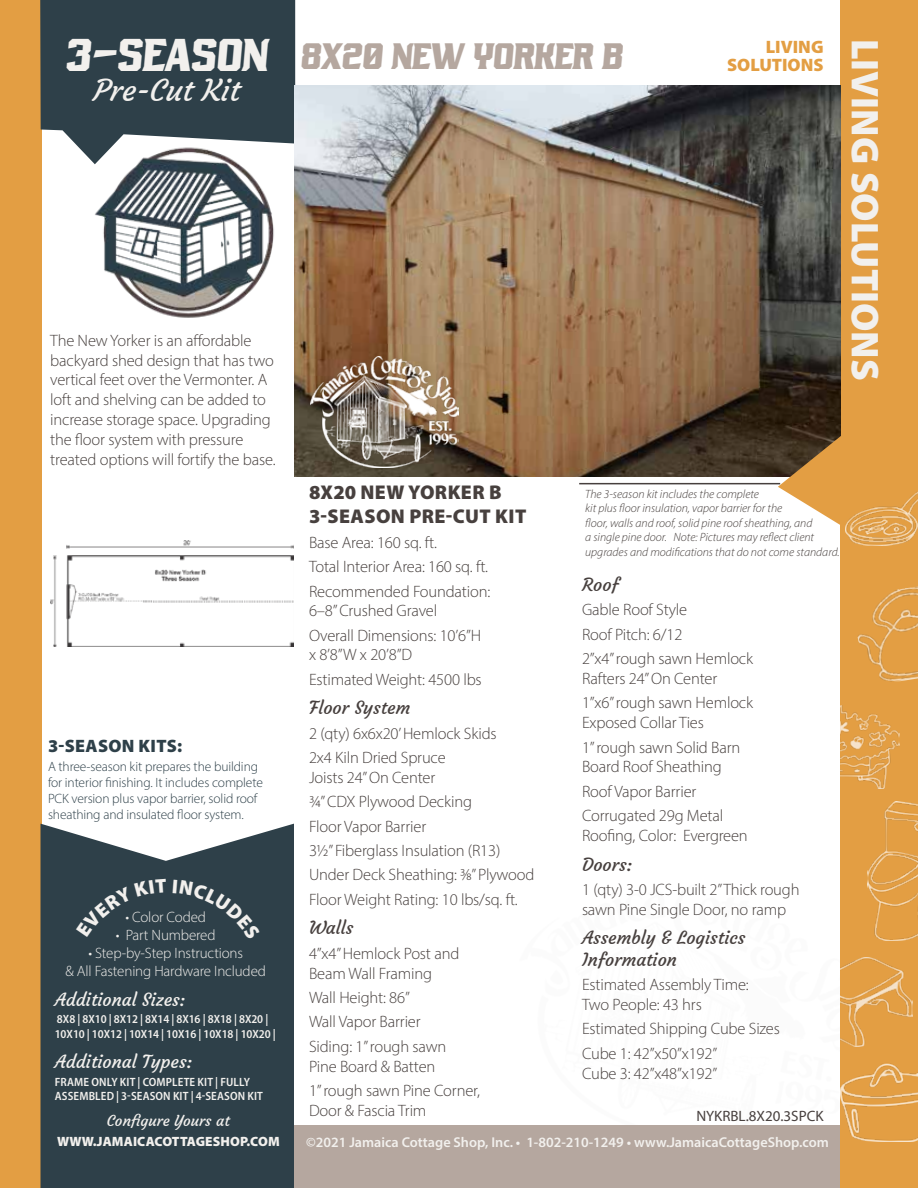
<style>
.page{position:relative;width:918px;height:1188px;background:#fff}
.page>*{position:absolute;margin:0;border:0;box-sizing:border-box;transform-origin:0 0}
.t1{font:45px "Rust";color:#f2f0ed}
.t2{font:900 39px "Myriad Pro";color:#f2f0ed}
.t3{font:36px "Rust";color:#b5a79f}
.t4{font:30px "Courgette";color:#f2f0ed}
.t5{font:900 19.95px/24px "Myriad Pro";letter-spacing:.02em;color:#47403e}
.t6{font:18px/21.6px "Courgette";color:#47403e}
.t7{font:18px "Courgette";color:#f2f0ed}
.t8{font:900 18px/18px "Myriad Pro";color:#e39e43;text-align:right}
.t9{font:900 18px "Myriad Pro";letter-spacing:.02em;color:#2e4049}
.t10{font:300 16.5px/24.3px "Myriad Pro";letter-spacing:-.01em;color:#47403e}
.t11{font:300 15px/18px "Myriad Pro";letter-spacing:-.01em;color:#f2f0ed;text-align:center}
.t12{font:15px "Myriad Pro";color:#47403e}
.t13{font:15px "Courgette";color:#f2f0ed}
.t14{font:600 14.25px "Myriad Pro";color:#f2f0ed}
.t15{font:300 13.5px/16.2px "Myriad Pro";letter-spacing:-.01em;color:#2e4049}
.t16{font:900 13.5px "Myriad Pro";letter-spacing:.01em;color:#f2f0ed}
.t17{font:italic 300 12px/14.4px "Myriad Pro";color:#47403e}
.t18{font:600 semi-condensed 12px/14.4px "Myriad Pro";color:#f2f0ed}
</style>
<div class="page">
<div style="left:294px;top:1125px;width:546px;height:63px;background:#b5a79f"></div>
<div style="left:0;top:0;width:41px;height:1188px;background:#e39e43"></div>
<div style="left:840px;top:0;width:78px;height:1188px;background:#e39e43"></div>
<img style="left:840px;top:706px;width:59px;height:83px">
<img style="left:845px;top:491px;width:73px;height:55px">
<img style="left:841px;top:1063px;width:77px;height:79px">
<img style="left:840px;top:958px;width:72px;height:89px">
<img style="left:857px;top:586px;width:61px;height:96px">
<img style="left:868px;top:801px;width:50px;height:139px">
<img style="left:94px;top:164px;width:180px;height:154px">
<div style="left:40px;top:824px;width:254px;height:364px;background:#2e4049"></div>
<svg style="left:40px;top:0;width:255px;height:164px;background:#4a5860"></svg>
<img style="left:50px;top:540px;width:244px;height:107px">
<img style="left:294px;top:86px;width:547px;height:391px">
<hr style="left:579px;top:483px;width:201px;height:1px;background:#47403e">
<img style="left:310px;top:356px;width:148px;height:112px">
<svg style="left:778px;top:435px;width:63px;height:90px"></svg>
<div style="left:76px;top:879px;width:91px;height:58px;background:#2e4049"></div>
<div style="left:173px;top:879px;width:87px;height:61px;background:#2e4049"></div>
<h1 class="t1" style="left:65px;top:34px;width:204px">3-SEASON</h1>
<h3 class="t4" style="left:93px;top:71px;width:149px">Pre-Cut Kit</h3>
<p class="t10" style="left:50px;top:330px;width:227px;line-height:19.8px">The New Yorker is an affordable backyard shed design that has two vertical feet over the Vermonter. A loft and shelving can be added to increase storage space. Upgrading the floor system with pressure treated options will fortify the base.</p>
<p class="t9" style="left:48px;top:734px;width:136px">3-SEASON KITS:</p>
<p class="t15" style="left:48px;top:758px;width:216px">A three-season kit prepares the building for interior finishing. It includes complete PCK version plus vapor barrier, solid roof sheathing and insulated floor system.</p>
<p class="t11" style="left:125px;top:908px;width:82px">• Color Coded</p>
<p class="t11" style="left:116px;top:926px;width:101px">• Part Numbered</p>
<p class="t11" style="left:66px;top:944px;width:202px">• Step-by-Step Instructions<br>&amp; All Fastening Hardware Included</p>
<p class="t7" style="left:55px;top:988px;width:132px">Additional Sizes:</p>
<p class="t18" style="left:55px;top:1012px;width:223px">8X8 | 8X10 | 8X12 | 8X14 | 8X16 | 8X18 | 8X20 |<br>10X10 | 10X12 | 10X14 | 10X16 | 10X18 | 10X20 |</p>
<p class="t7" style="left:55px;top:1051px;width:139px">Additional Types:</p>
<p class="t18" style="left:55px;top:1074px;width:210px">FRAME ONLY KIT | COMPLETE KIT | FULLY<br>ASSEMBLED | 3-SEASON KIT | 4-SEASON KIT</p>
<p class="t13" style="left:107px;top:1112px;width:124px">Configure Yours at</p>
<p class="t16" style="left:57px;top:1132px;width:224px">WWW.JAMAICACOTTAGESHOP.COM</p>
<h3 class="t3" style="left:300px;top:39px;width:324px">8X20 NEW YORKER B</h3>
<p class="t8" style="left:727px;top:37px;width:98px">LIVING<br>SOLUTIONS</p>
<h2 class="t2" style="left:891px;top:39px;width:343px;rotate:90deg">LIVING SOLUTIONS</h2>
<p class="t5" style="left:309px;top:480px;width:219px">8X20 NEW YORKER B<br>3-SEASON PRE-CUT KIT</p>
<p class="t10" style="left:309px;top:530px;width:183px">Base Area: 160 sq. ft.<br>Total Interior Area: 160 sq. ft.<br>Recommended Foundation:</p>
<p class="t10" style="left:309px;top:599px;width:174px">6–8” Crushed Gravel<br>Overall Dimensions: 10’6”H</p>
<p class="t10" style="left:309px;top:643px;width:174px">x 8’8”W x 20’8”D<br>Estimated Weight: 4500 lbs</p>
<p class="t6" style="left:309px;top:697px;width:103px">Floor System</p>
<p class="t10" style="left:309px;top:721px;width:189px">2 (qty) 6x6x20’ Hemlock Skids<br>2x4 Kiln Dried Spruce</p>
<p class="t10" style="left:309px;top:765px;width:227px">Joists 24” On Center<br>¾” CDX Plywood Decking<br>Floor Vapor Barrier<br>3½” Fiberglass Insulation (R13)<br>Under Deck Sheathing: 3/8” Plywood<br>Floor Weight Rating: 10 lbs/sq. ft.</p>
<p class="t6" style="left:309px;top:917px;width:46px">Walls</p>
<p class="t10" style="left:309px;top:943px;width:152px;line-height:19.8px">4”x4” Hemlock Post and<br>Beam Wall Framing</p>
<p class="t10" style="left:309px;top:985px;width:139px">Wall Height: 86”<br>Wall Vapor Barrier<br>Siding: 1” rough sawn</p>
<p class="t10" style="left:309px;top:1054px;width:173px">Pine Board &amp; Batten<br>1” rough sawn Pine Corner,</p>
<p class="t10" style="left:309px;top:1098px;width:119px">Door &amp; Fascia Trim</p>
<p class="t17" style="left:585px;top:487px;width:256px">The 3-season kit includes the complete<br>kit plus floor insulation, vapor barrier for the<br>floor, walls and roof, solid pine roof sheathing, and<br>a single pine door. Note: Pictures may reflect client upgrades and modifications that do not come standard.</p>
<p class="t6" style="left:582px;top:574px;width:38px">Roof</p>
<p class="t10" style="left:582px;top:598px;width:173px">Gable Roof Style<br>Roof Pitch: 6/12<br>2”x4” rough sawn Hemlock</p>
<p class="t10" style="left:582px;top:666px;width:173px">Rafters 24” On Center<br>1”x6” rough sawn Hemlock</p>
<p class="t10" style="left:582px;top:710px;width:160px">Exposed Collar Ties<br>1” rough sawn Solid Barn</p>
<p class="t10" style="left:582px;top:755px;width:143px">Board Roof Sheathing<br>Roof Vapor Barrier<br>Corrugated 29g Metal</p>
<p class="t10" style="left:582px;top:823px;width:167px">Roofing, Color: Evergreen</p>
<p class="t6" style="left:582px;top:853px;width:52px">Doors:</p>
<p class="t10" style="left:582px;top:879px;width:219px;line-height:19.8px">1 (qty) 3-0 JCS-built 2”Thick rough sawn Pine Single Door, no ramp</p>
<p class="t6" style="left:582px;top:927px;width:165px">Assembly &amp; Logistics<br>Information</p>
<p class="t10" style="left:582px;top:975px;width:168px;line-height:19.8px">Estimated Assembly Time:<br>Two People: 43 hrs</p>
<p class="t10" style="left:582px;top:1017px;width:199px">Estimated Shipping Cube Sizes<br>Cube 1: 42”x50”x192”</p>
<p class="t10" style="left:582px;top:1061px;width:137px">Cube 3: 42”x48”x192”</p>
<p class="t12" style="left:697px;top:1106px;width:128px">NYKRBL.8X20.3SPCK</p>
<p class="t14" style="left:306px;top:1133px;width:524px">©2021 Jamaica Cottage Shop, Inc. • 1-802-210-1249 • www.JamaicaCottageShop.com</p>
</div>
